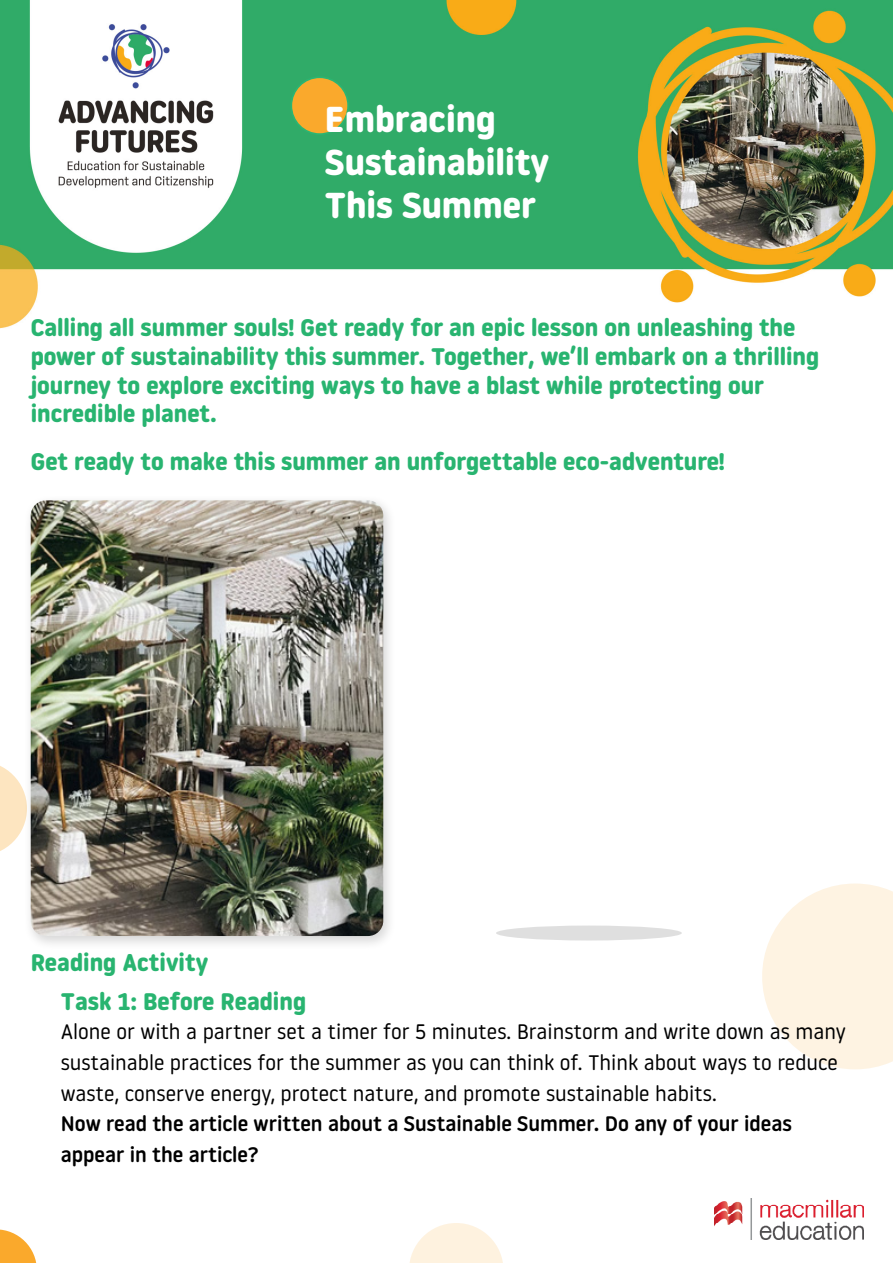
<style>
.page{position:relative;width:893px;height:1263px;background:#fff}
.page>*{position:absolute;margin:0;border:0;box-sizing:border-box;transform-origin:0 0}
.t1{font:700 36px/43.2px "Noway Round";color:#fff}
.t2{font:700 24px/28.8px "Noway Round";color:#28b470}
.t3{font:21px/31.2px "Noway Round";color:#000}
.t4{font:500 21px/31.2px "Noway Round";color:#000}
</style>
<div class="page">
<img style="left:0;top:0;width:893px;height:329px">
<div style="left:496px;top:925px;width:186px;height:15px;background:#dfdfdf;border-radius:50%"></div>
<svg style="left:409px;top:1223px;width:94px;height:40px"></svg>
<svg style="left:762px;top:883px;width:131px;height:186px"></svg>
<div style="left:291px;top:77px;width:57px;height:57px;background:#faa92c;border-radius:50%"></div>
<div style="left:290px;top:76px;width:59px;height:59px;border:2px solid #2bb572;border-radius:50%"></div>
<svg style="left:0;top:1229px;width:37px;height:34px"></svg>
<svg style="left:0;top:766px;width:24px;height:85px"></svg>
<img style="left:715px;top:1198px;width:148px;height:41px">
<div style="left:24px;top:494px;width:372px;height:456px;background:#000;opacity:.16"></div>
<img style="left:31px;top:500px;width:352px;height:436px">
<p class="t1" style="left:325px;top:98px;width:226px">Embracing<br>Sustainability<br>This Summer</p>
<p class="t2" style="left:31px;top:313px;width:790px">Calling all summer souls! Get ready for an epic lesson on unleashing the power of sustainability this summer. Together, we’ll embark on a thrilling journey to explore exciting ways to have a blast while protecting our incredible planet.</p>
<p class="t2" style="left:31px;top:448px;width:696px">Get ready to make this summer an unforgettable eco-adventure!</p>
<p class="t2" style="left:31px;top:948px;width:179px">Reading Activity</p>
<p class="t2" style="left:61px;top:988px;width:247px">Task 1: Before Reading</p>
<p class="t3" style="left:61px;top:1015px;width:786px">Alone or with a partner set a timer for 5 minutes. Brainstorm and write down as many sustainable practices for the summer as you can think of. Think about ways to reduce waste, conserve energy, protect nature, and promote sustainable habits.</p>
<p class="t4" style="left:61px;top:1108px;width:733px">Now read the article written about a Sustainable Summer. Do any of your ideas appear in the article?</p>
</div>
